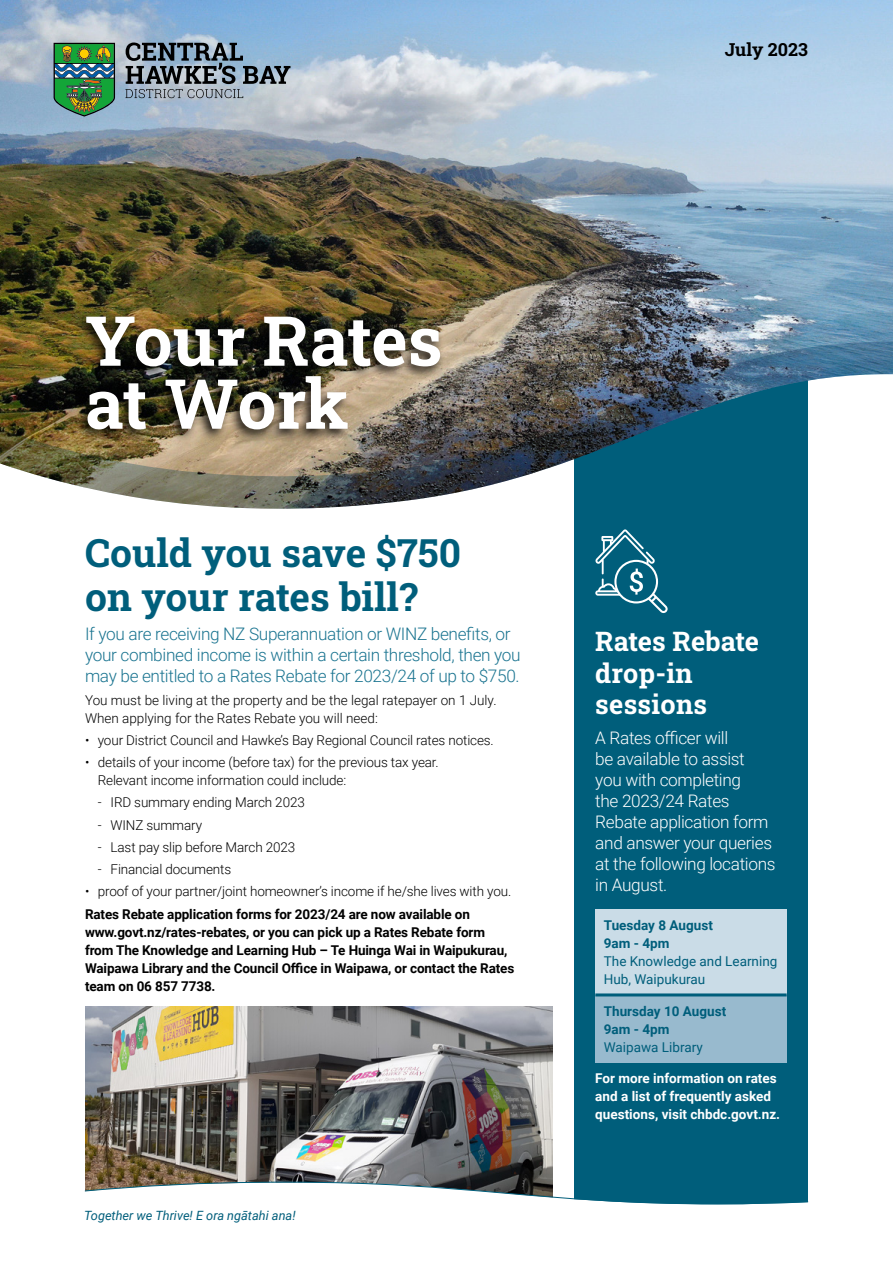
<style>
.page{position:relative;width:893px;height:1263px;background:#fff}
.page>*{position:absolute;margin:0;border:0;box-sizing:border-box;transform-origin:0 0}
.t1{font:700 69px/63px "Roboto Slab";letter-spacing:-.01em;color:#fff}
.t2{font:700 39px/43.5px "Roboto Slab";color:#005e7b}
.t3{font:700 27px/31.5px "Roboto Slab";letter-spacing:.005em;color:#fff}
.t4{font:700 18px "Roboto Slab";color:#000}
.t5{font:300 17.25px/21px "Roboto";letter-spacing:-.02em;color:#1a7490}
.t6{font:300 17.25px/21px "Roboto";letter-spacing:-.02em;color:#fff}
.t7{font:300 13.5px/18px "Roboto";letter-spacing:-.01em;color:#000}
.t8{font:700 13.5px/18px "Roboto";letter-spacing:-.01em;color:#000}
.t9{font:700 13.5px/18px "Roboto";color:#fff}
.t10{font:13.5px/18px "Roboto";color:#005e7b}
.t11{font:700 13.5px/18px "Roboto";color:#005e7b}
.t12{font:italic 12.75px "Roboto";color:#005e7b}
</style>
<div class="page">
<img style="left:0;top:0;width:893px;height:1181px">
<img style="left:85px;top:1007px;width:468px;height:174px">
<div style="left:595px;top:909px;width:192px;height:86px;background:#cadce7"></div>
<div style="left:595px;top:995px;width:192px;height:67px;background:#98bace"></div>
<hr style="left:595px;top:993px;width:192px;height:3px;background:#005e7b">
<svg style="left:125px;top:43px;width:165px;height:55px;background:#788795"></svg>
<svg style="left:54px;top:43px;width:61px;height:74px;background:#478658"></svg>
<div style="left:73px;top:312px;width:372px;height:131px;background:#000;opacity:.85"></div>
<svg style="left:84px;top:1181px;width:725px;height:23px"></svg>
<svg style="left:595px;top:529px;width:73px;height:84px;background:#2c7991"></svg>
<h3 class="t4" style="left:725px;top:37px;width:85px">July 2023</h3>
<h1 class="t1" style="left:85px;top:307px;width:359px">Your Rates at Work</h1>
<h2 class="t2" style="left:85px;top:530px;width:377px">Could you save $750 on your rates bill?</h2>
<p class="t5" style="left:85px;top:623px;width:437px">If you are receiving NZ Superannuation or WINZ benefits, or your combined income is within a certain threshold, then you may be entitled to a Rates Rebate for 2023/24 of up to $750.</p>
<p class="t7" style="left:85px;top:690px;width:413px">You must be living at the property and be the legal ratepayer on 1 July.<br>When applying for the Rates Rebate you will need:</p>
<p class="t7" style="left:85px;top:730px;width:410px">• your District Council and Hawke’s Bay Regional Council rates notices.</p>
<p class="t7" style="left:98px;top:753px;width:342px;text-indent:-13px">• details of your income (before tax) for the previous tax year.<br>Relevant income information could include:</p>
<p class="t7" style="left:98px;top:793px;width:209px">- IRD summary ending March 2023</p>
<p class="t7" style="left:98px;top:815px;width:106px">- WINZ summary</p>
<p class="t7" style="left:98px;top:837px;width:199px">- Last pay slip before March 2023</p>
<p class="t7" style="left:98px;top:860px;width:135px">- Financial documents</p>
<p class="t7" style="left:85px;top:882px;width:428px">• proof of your partner/joint homeowner’s income if he/she lives with you.</p>
<p class="t8" style="left:85px;top:904px;width:431px">Rates Rebate application forms for 2023/24 are now available on www.govt.nz/rates-rebates, or you can pick up a Rates Rebate form from The Knowledge and Learning Hub – Te Huinga Wai in Waipukurau, Waipawa Library and the Council Office in Waipawa, or contact the Rates team on 06 857 7738.</p>
<p class="t12" style="left:84px;top:1207px;width:213px">Together we Thrive! E ora ngātahi ana!</p>
<h3 class="t3" style="left:595px;top:625px;width:165px">Rates Rebate drop‑in sessions</h3>
<p class="t6" style="left:595px;top:726px;width:182px">A Rates officer will<br>be available to assist you with completing<br>the 2023/24 Rates<br>Rebate application form and answer your queries at the following locations in August.</p>
<p class="t11" style="left:604px;top:916px;width:111px">Tuesday 8 August<br>9am - 4pm</p>
<p class="t10" style="left:604px;top:952px;width:175px">The Knowledge and Learning<br>Hub, Waipukurau</p>
<p class="t11" style="left:604px;top:1001px;width:124px">Thursday 10 August<br>9am - 4pm</p>
<p class="t10" style="left:604px;top:1037px;width:100px">Waipawa Library</p>
<p class="t9" style="left:595px;top:1068px;width:186px">For more information on rates and a list of frequently asked questions, visit chbdc.govt.nz.</p>
</div>
